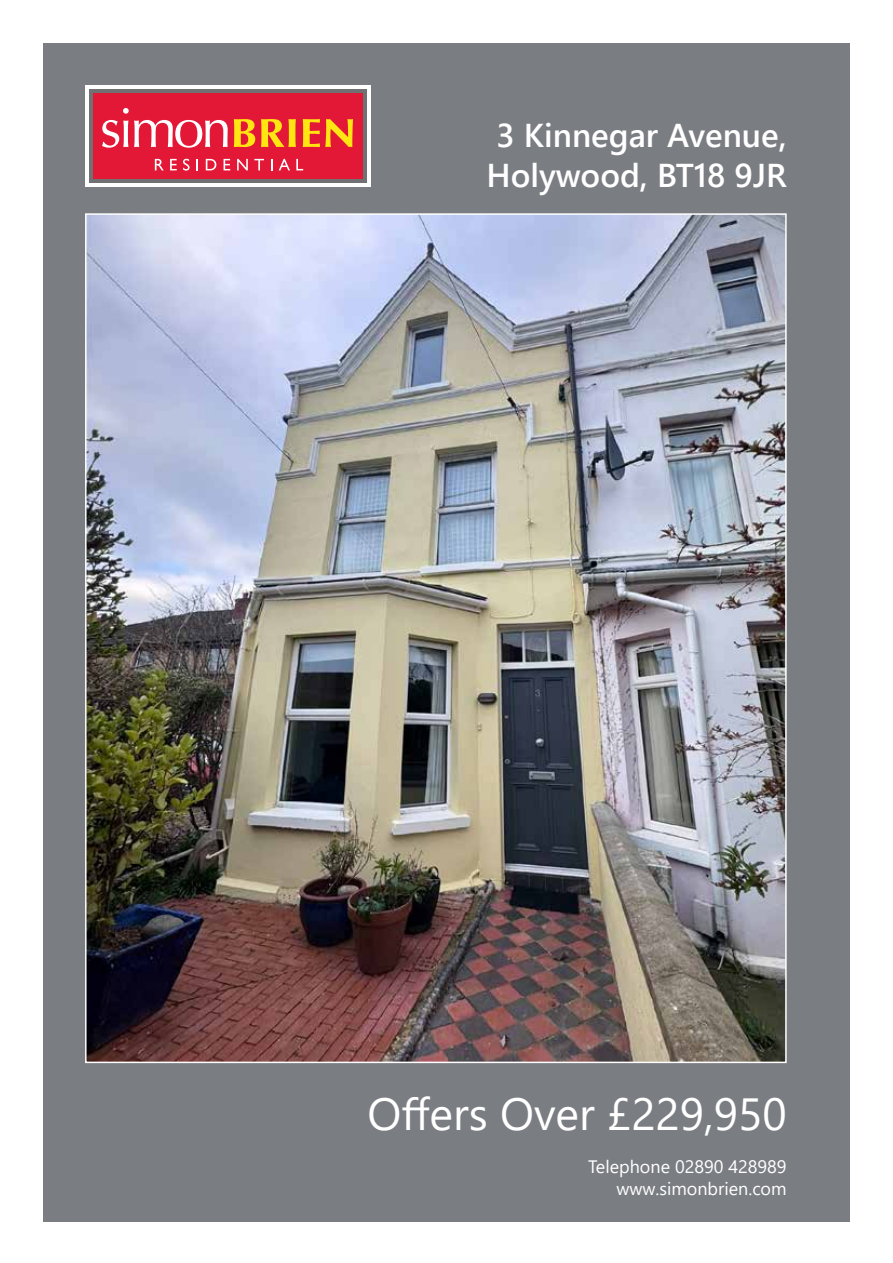
<style>
.page{position:relative;width:893px;height:1263px;background:#fff}
.page>*{position:absolute;margin:0;border:0;box-sizing:border-box;transform-origin:0 0}
.t1{font:45px "Segoe UI";color:#fff}
.t2{font:600 33px/39.6px "Segoe UI";color:#fff;text-align:center}
.t3{font:18px/21.6px "Segoe UI";color:#fff;text-align:right}
</style>
<div class="page">
<div style="left:43px;top:43px;width:807px;height:1033px;background:#7a7d82"></div>
<div style="left:43px;top:1064px;width:807px;height:157px;background:#7a7d82"></div>
<img style="left:88px;top:216px;width:696px;height:844px">
<div style="left:85px;top:85px;width:286px;height:102px;background:#fff"></div>
<div style="left:89px;top:89px;width:278px;height:94px;background:#717073"></div>
<div style="left:93px;top:93px;width:270px;height:86px;background:#e31837"></div>
<svg style="left:102px;top:108px;width:126px;height:40px"></svg>
<svg style="left:234px;top:119px;width:21px;height:28px"></svg>
<svg style="left:261px;top:119px;width:35px;height:28px"></svg>
<svg style="left:303px;top:119px;width:50px;height:28px"></svg>
<svg style="left:155px;top:159px;width:9px;height:11px"></svg>
<svg style="left:170px;top:159px;width:7px;height:11px"></svg>
<svg style="left:183px;top:159px;width:7px;height:12px"></svg>
<svg style="left:196px;top:159px;width:2px;height:11px"></svg>
<svg style="left:206px;top:159px;width:10px;height:11px"></svg>
<svg style="left:224px;top:159px;width:6px;height:11px"></svg>
<svg style="left:237px;top:159px;width:11px;height:11px"></svg>
<svg style="left:254px;top:159px;width:10px;height:11px"></svg>
<svg style="left:279px;top:159px;width:11px;height:11px"></svg>
<svg style="left:296px;top:159px;width:7px;height:11px"></svg>
<h2 class="t2" style="left:486px;top:113px;width:302px">3 Kinnegar Avenue,<br>Holywood, BT18 9JR</h2>
<h1 class="t1" style="left:368px;top:1071px;width:421px">Offers Over £229,950</h1>
<p class="t3" style="left:588px;top:1154px;width:200px">Telephone 02890 428989 www.simonbrien.com</p>
</div>
